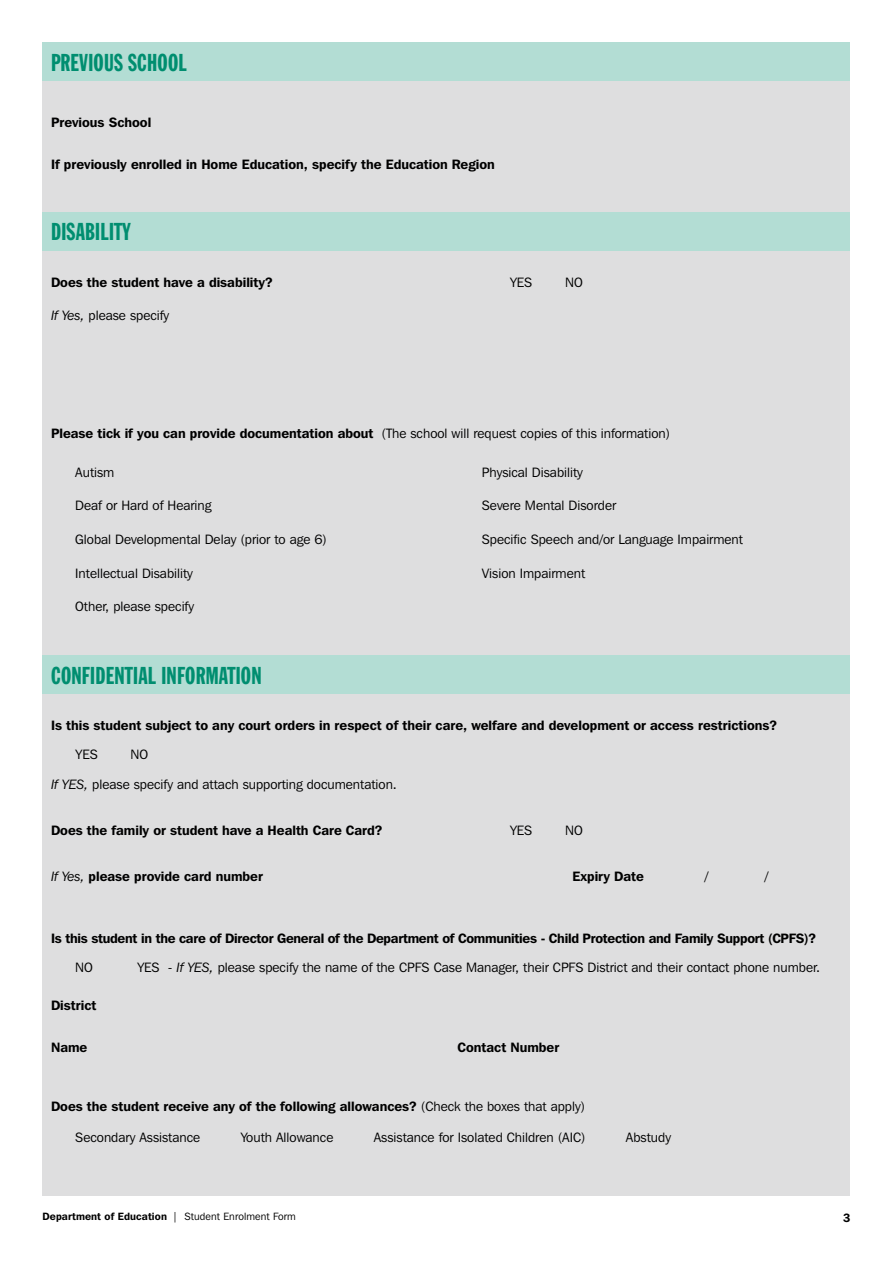
<style>
.page{position:relative;width:893px;height:1263px;background:#fff}
.page>*{position:absolute;margin:0;border:0;box-sizing:border-box;transform-origin:0 0}
.t1{font:24px "Franklin Gothic Extra Cond";letter-spacing:.01em;color:#008e70}
.t2{font:13.5px/29.2px "Franklin Gothic IT Cby BT";color:#000}
.t3{font:600 13.5px "Franklin Gothic IT Cby BT";color:#000}
.t4{font:600 13.5px "Franklin Gothic IT Cby BT";letter-spacing:-.02em;color:#000}
.t5{font:600 12px "Franklin Gothic IT Cby BT";color:#000}
.t6{font:600 10.5px "Franklin Gothic IT Cby BT";letter-spacing:.01em;color:#000}
.s1{font-style:italic}
.s2{font-weight:600}
.s3{font-weight:400;font-style:italic}
.s4{font-weight:400}
</style>
<div class="page">
<div style="left:43px;top:69px;width:807px;height:1127px;background:#dededf"></div>
<div style="left:43px;top:43px;width:807px;height:38px;background:#b3ddd4"></div>
<div style="left:43px;top:212px;width:807px;height:38px;background:#b3ddd4"></div>
<div style="left:43px;top:656px;width:807px;height:38px;background:#b3ddd4"></div>
<h1 class="t1" style="left:51px;top:49px;width:137px">PREVIOUS SCHOOL</h1>
<p class="t3" style="left:51px;top:113px;width:102px">Previous School</p>
<p class="t3" style="left:51px;top:155px;width:445px">If previously enrolled in Home Education, specify the Education Region</p>
<h1 class="t1" style="left:51px;top:219px;width:81px">DISABILITY</h1>
<p class="t3" style="left:51px;top:274px;width:223px">Does the student have a disability?</p>
<p class="t2" style="left:510px;top:267px;width:24px">YES</p>
<p class="t2" style="left:565px;top:267px;width:19px">NO</p>
<p class="t2" style="left:51px;top:301px;width:120px"><span class="s1">If Yes,</span> please specify</p>
<p class="t2" style="left:51px;top:418px;width:621px"><span class="s2">Please tick if you can provide documentation about</span> (The school will request copies of this information)</p>
<p class="t2" style="left:75px;top:457px;width:41px">Autism</p>
<p class="t2" style="left:482px;top:457px;width:103px">Physical Disability</p>
<p class="t2" style="left:75px;top:491px;width:138px">Deaf or Hard of Hearing</p>
<p class="t2" style="left:482px;top:491px;width:136px">Severe Mental Disorder</p>
<p class="t2" style="left:75px;top:524px;width:253px">Global Developmental Delay (prior to age 6)</p>
<p class="t2" style="left:482px;top:524px;width:263px">Specific Speech and/or Language Impairment</p>
<p class="t2" style="left:75px;top:558px;width:119px">Intellectual Disability</p>
<p class="t2" style="left:482px;top:558px;width:105px">Vision Impairment</p>
<p class="t2" style="left:75px;top:591px;width:120px">Other, please specify</p>
<h1 class="t1" style="left:51px;top:663px;width:212px">CONFIDENTIAL INFORMATION</h1>
<p class="t3" style="left:51px;top:717px;width:727px">Is this student subject to any court orders in respect of their care, welfare and development or access restrictions?</p>
<p class="t2" style="left:76px;top:740px;width:24px">YES</p>
<p class="t2" style="left:51px;top:740px;width:347px;text-indent:80px">NO<br><span class="s1">If YES,</span> please specify and attach supporting documentation.</p>
<p class="t3" style="left:51px;top:822px;width:333px">Does the family or student have a Health Care Card?</p>
<p class="t2" style="left:510px;top:815px;width:24px">YES</p>
<p class="t2" style="left:565px;top:815px;width:19px">NO</p>
<p class="t3" style="left:51px;top:868px;width:214px"><span class="s3">If Yes,</span> please provide card number</p>
<p class="t3" style="left:572px;top:868px;width:73px">Expiry Date</p>
<p class="t2" style="left:705px;top:861px;width:5px">/</p>
<p class="t2" style="left:765px;top:861px;width:5px">/</p>
<p class="t4" style="left:51px;top:930px;width:766px">Is this student in the care of Director General of the Department of Communities - Child Protection and Family Support (CPFS)?</p>
<p class="t2" style="left:75px;top:953px;width:19px">NO</p>
<p class="t2" style="left:137px;top:953px;width:684px">YES - <span class="s1">If YES,</span> please specify the name of the CPFS Case Manager, their CPFS District and their contact phone number.</p>
<p class="t3" style="left:51px;top:997px;width:47px">District</p>
<p class="t3" style="left:51px;top:1039px;width:38px">Name</p>
<p class="t3" style="left:458px;top:1039px;width:103px">Contact Number</p>
<p class="t3" style="left:51px;top:1098px;width:536px">Does the student receive any of the following allowances? <span class="s4">(Check the boxes that apply)</span></p>
<p class="t2" style="left:75px;top:1122px;width:127px">Secondary Assistance</p>
<p class="t2" style="left:241px;top:1122px;width:94px">Youth Allowance</p>
<p class="t2" style="left:374px;top:1122px;width:213px">Assistance for Isolated Children (AIC)</p>
<p class="t2" style="left:626px;top:1122px;width:47px">Abstudy</p>
<p class="t6" style="left:43px;top:1210px;width:255px">Department of Education <span class="s4">| Student Enrolment Form</span></p>
<p class="t5" style="left:843px;top:1210px;width:9px">3</p>
</div>
